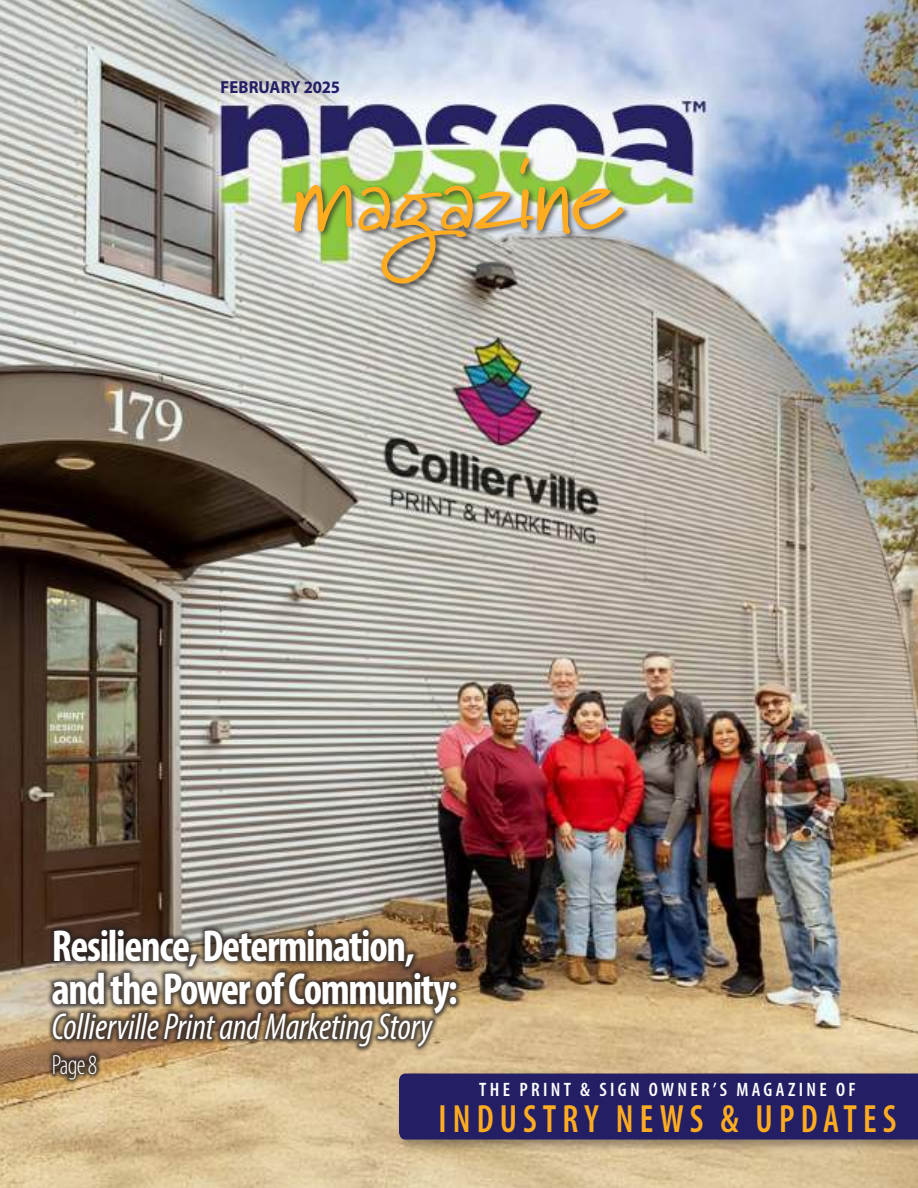
<style>
.page{position:relative;width:918px;height:1188px;background:#fff}
.page>*{position:absolute;margin:0;border:0;box-sizing:border-box;transform-origin:0 0}
.t1{font:700 condensed 45px/43.2px "Myriad Pro";letter-spacing:-.03em;color:#fff;scale:.95 1}
.t2{font:600 condensed 39.6px "Myriad Pro";letter-spacing:.17em;color:#ffac20;scale:.91 1}
.t3{font:italic condensed 37.5px "Myriad Pro";letter-spacing:-.005em;color:#fff;scale:.95 1}
.t4{font:300 condensed 27.9px "Myriad Pro";color:#fff;scale:.95 1}
.t5{font:600 condensed 19.5px "Myriad Pro";letter-spacing:.17em;color:#fff}
.t6{font:700 17.55px "Myriad Pro";color:#241f64;scale:.95 1}
</style>
<div class="page">
<img style="left:0;top:0;width:918px;height:1188px">
<div style="left:534px;top:184px;width:97px;height:57px;background:#241f1f;opacity:.7"></div>
<div style="left:439px;top:156px;width:102px;height:81px;background:#241f1f;opacity:.7"></div>
<div style="left:292px;top:183px;width:182px;height:108px;background:#241f1f;opacity:.7"></div>
<img style="left:295px;top:158px;width:328px;height:126px">
<div style="left:396px;top:1070px;width:522px;height:83px;background:#241f1f;opacity:.4"></div>
<div style="left:399px;top:1074px;width:519px;height:66px;background:#241f64"></div>
<div style="left:47px;top:924px;width:415px;height:161px;background:#241f1f;opacity:.75"></div>
<p class="t6" style="left:220px;top:75px;width:127px">FEBRUARY 2025</p>
<p class="t1" style="left:52px;top:924px;width:429px">Resilience, Determination, and the Power of Community:</p>
<p class="t3" style="left:52px;top:1004px;width:402px">Collierville Print and Marketing Story</p>
<p class="t4" style="left:52px;top:1048px;width:50px">Page 8</p>
<p class="t5" style="left:479px;top:1078px;width:378px">THE PRINT &amp; SIGN OWNER’S MAGAZINE OF</p>
<p class="t2" style="left:439px;top:1094px;width:505px">INDUSTRY NEWS &amp; UPDATES</p>
</div>
